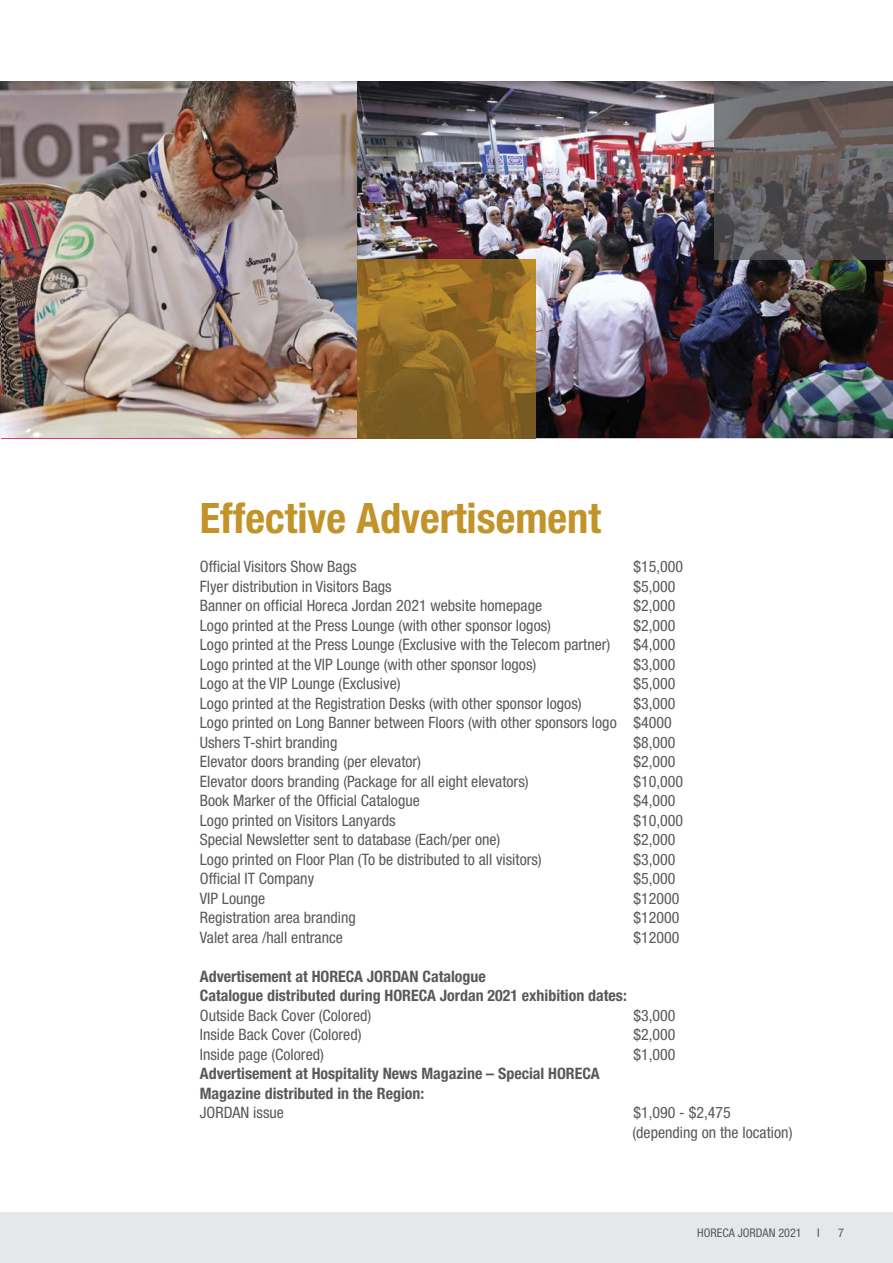
<style>
.page{position:relative;width:893px;height:1263px;background:#fff}
.page>*{position:absolute;margin:0;border:0;box-sizing:border-box;transform-origin:0 0}
.t1{font:700 condensed 42px "Helvetica Neue";color:#c29328}
.t2{font:condensed 15.75px/19.5px "Helvetica Neue";color:#58595b}
.t3{font:700 condensed 15.75px/19.5px "Helvetica Neue";color:#58595b}
.t4{font:condensed 12px "Helvetica Neue";color:#58595b}
</style>
<div class="page">
<div style="left:0;top:1212px;width:893px;height:51px;background:#e6e7e8"></div>
<img style="left:0;top:81px;width:357px;height:357px">
<img style="left:357px;top:81px;width:179px;height:179px">
<img style="left:536px;top:81px;width:178px;height:179px">
<img style="left:0;top:260px;width:1px;height:178px">
<img style="left:536px;top:260px;width:178px;height:178px">
<img style="left:714px;top:260px;width:179px;height:178px">
<img style="left:714px;top:81px;width:179px;height:179px">
<img style="left:357px;top:260px;width:179px;height:178px">
<h1 class="t1" style="left:200px;top:493px;width:403px">Effective Advertisement</h1>
<p class="t2" style="left:200px;top:557px;width:158px">Official Visitors Show Bags</p>
<p class="t2" style="left:633px;top:557px;width:51px">$15,000</p>
<p class="t2" style="left:200px;top:576px;width:193px">Flyer distribution in Visitors Bags</p>
<p class="t2" style="left:633px;top:576px;width:44px">$5,000</p>
<p class="t2" style="left:200px;top:596px;width:344px">Banner on official Horeca Jordan 2021 website homepage</p>
<p class="t2" style="left:633px;top:596px;width:44px">$2,000</p>
<p class="t2" style="left:200px;top:615px;width:353px">Logo printed at the Press Lounge (with other sponsor logos)</p>
<p class="t2" style="left:633px;top:615px;width:44px">$2,000</p>
<p class="t2" style="left:200px;top:635px;width:412px">Logo printed at the Press Lounge (Exclusive with the Telecom partner)</p>
<p class="t2" style="left:633px;top:635px;width:44px">$4,000</p>
<p class="t2" style="left:200px;top:654px;width:338px">Logo printed at the VIP Lounge (with other sponsor logos)</p>
<p class="t2" style="left:633px;top:654px;width:44px">$3,000</p>
<p class="t2" style="left:200px;top:674px;width:202px">Logo at the VIP Lounge (Exclusive)</p>
<p class="t2" style="left:633px;top:674px;width:44px">$5,000</p>
<p class="t2" style="left:200px;top:693px;width:383px">Logo printed at the Registration Desks (with other sponsor logos)</p>
<p class="t2" style="left:200px;top:693px;width:477px;text-indent:434px">$3,000<br>Logo printed on Long Banner between Floors (with other sponsors logo $4000<br>Ushers T-shirt branding</p>
<p class="t2" style="left:633px;top:732px;width:44px">$8,000</p>
<p class="t2" style="left:200px;top:752px;width:223px">Elevator doors branding (per elevator)</p>
<p class="t2" style="left:633px;top:752px;width:44px">$2,000</p>
<p class="t2" style="left:200px;top:771px;width:330px">Elevator doors branding (Package for all eight elevators)</p>
<p class="t2" style="left:633px;top:771px;width:51px">$10,000</p>
<p class="t2" style="left:200px;top:791px;width:221px">Book Marker of the Official Catalogue</p>
<p class="t2" style="left:633px;top:791px;width:44px">$4,000</p>
<p class="t2" style="left:200px;top:810px;width:197px">Logo printed on Visitors Lanyards</p>
<p class="t2" style="left:633px;top:810px;width:51px">$10,000</p>
<p class="t2" style="left:200px;top:830px;width:302px">Special Newsletter sent to database (Each/per one)</p>
<p class="t2" style="left:633px;top:830px;width:44px">$2,000</p>
<p class="t2" style="left:200px;top:849px;width:343px">Logo printed on Floor Plan (To be distributed to all visitors)</p>
<p class="t2" style="left:633px;top:849px;width:44px">$3,000</p>
<p class="t2" style="left:200px;top:869px;width:116px">Official IT Company</p>
<p class="t2" style="left:633px;top:869px;width:44px">$5,000</p>
<p class="t2" style="left:200px;top:888px;width:67px">VIP Lounge</p>
<p class="t2" style="left:633px;top:888px;width:47px">$12000</p>
<p class="t2" style="left:200px;top:908px;width:157px">Registration area branding</p>
<p class="t2" style="left:633px;top:908px;width:47px">$12000</p>
<p class="t2" style="left:200px;top:927px;width:145px">Valet area /hall entrance</p>
<p class="t2" style="left:633px;top:927px;width:47px">$12000</p>
<p class="t3" style="left:200px;top:966px;width:428px">Advertisement at HORECA JORDAN Catalogue<br>Catalogue distributed during HORECA Jordan 2021 exhibition dates:</p>
<p class="t2" style="left:200px;top:1005px;width:173px">Outside Back Cover (Colored)</p>
<p class="t2" style="left:633px;top:1005px;width:44px">$3,000</p>
<p class="t2" style="left:200px;top:1025px;width:163px">Inside Back Cover (Colored)</p>
<p class="t2" style="left:633px;top:1025px;width:44px">$2,000</p>
<p class="t2" style="left:200px;top:1044px;width:126px">Inside page (Colored)</p>
<p class="t2" style="left:633px;top:1044px;width:44px">$1,000</p>
<p class="t3" style="left:200px;top:1064px;width:401px">Advertisement at Hospitality News Magazine – Special HORECA<br>Magazine distributed in the Region:</p>
<p class="t2" style="left:200px;top:1103px;width:86px">JORDAN issue</p>
<p class="t2" style="left:632px;top:1103px;width:162px">$1,090 - $2,475 (depending on the location)</p>
<p class="t4" style="left:697px;top:1225px;width:106px">HORECA JORDAN 2021</p>
<p class="t4" style="left:817px;top:1225px;width:4px">I</p>
<p class="t4" style="left:838px;top:1225px;width:7px">7</p>
</div>
